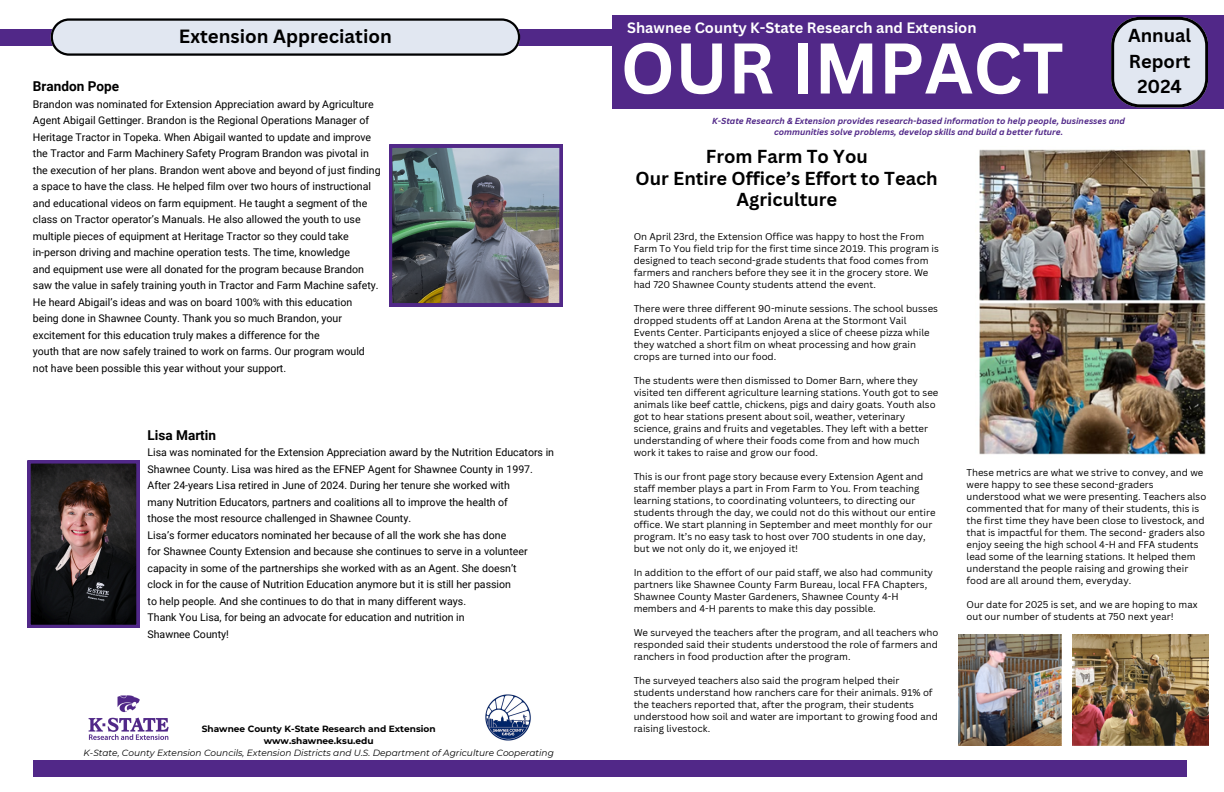
<style>
.page{position:relative;width:1224px;height:792px;background:#fff}
.page>*{position:absolute;margin:0;border:0;box-sizing:border-box;transform-origin:0 0}
.t1{font:700 70.1px "Canva Sans";color:#fff}
.t2{font:700 18.6px "Canva Sans";color:#000}
.t3{font:700 18.3px/25.5px "Canva Sans";color:#000;text-align:center}
.t4{font:700 14.6px "Canva Sans";color:#fff}
.t5{font:700 13.6px "Roboto";color:#000}
.t6{font:10.6px/16.5px "Roboto";color:#000}
.t7{font:9.6px/12px "Canva Sans";color:#000}
.t8{font:italic 9px "Montserrat";color:#000}
.t9{font:700 9px "Montserrat";color:#000}
.t10{font:italic 700 8.5px/11.4px "Canva Sans";color:#512888;text-align:center}
</style>
<div class="page">
<div style="left:0;top:29px;width:1208px;height:16px;background:#512888"></div>
<div style="left:613px;top:15px;width:611px;height:94px;background:#512888"></div>
<svg style="left:1111px;top:17px;width:97px;height:90px;background:#bec0cf"></svg>
<img style="left:979px;top:149px;width:227px;height:306px">
<img style="left:958px;top:635px;width:104px;height:111px">
<img style="left:1073px;top:635px;width:135px;height:110px">
<div style="left:33px;top:760px;width:1153px;height:17px;background:#512888"></div>
<svg style="left:51px;top:18px;width:469px;height:38px;background:#c5cad3"></svg>
<svg style="left:28px;top:461px;width:111px;height:167px;background:#362b32"></svg>
<img style="left:389px;top:145px;width:173px;height:161px">
<img style="left:88px;top:695px;width:81px;height:45px">
<img style="left:485px;top:694px;width:46px;height:47px">
<h4 class="t2" style="left:179px;top:23px;width:214px">Extension Appreciation</h4>
<p class="t5" style="left:33px;top:79px;width:88px">Brandon Pope</p>
<p class="t6" style="left:33px;top:96px;width:349px">Brandon was nominated for Extension Appreciation award by Agriculture Agent Abigail Gettinger. Brandon is the Regional Operations Manager of Heritage Tractor in Topeka. When Abigail wanted to update and improve the Tractor and Farm Machinery Safety Program Brandon was pivotal in the execution of her plans. Brandon went above and beyond of just finding a space to have the class. He helped film over two hours of instructional and educational videos on farm equipment. He taught a segment of the class on Tractor operator’s Manuals. He also allowed the youth to use multiple pieces of equipment at Heritage Tractor so they could take in-person driving and machine operation tests. The time, knowledge<br>and equipment use were all donated for the program because Brandon saw the value in safely training youth in Tractor and Farm Machine safety.<br>He heard Abigail’s ideas and was on board 100% with this education being done in Shawnee County. Thank you so much Brandon, your excitement for this education truly makes a difference for the<br>youth that are now safely trained to work on farms. Our program would not have been possible this year without your support.</p>
<p class="t5" style="left:148px;top:427px;width:70px">Lisa Martin</p>
<p class="t6" style="left:148px;top:444px;width:408px">Lisa was nominated for the Extension Appreciation award by the Nutrition Educators in Shawnee County. Lisa was hired as the EFNEP Agent for Shawnee County in 1997.<br>After 24-years Lisa retired in June of 2024. During her tenure she worked with<br>many Nutrition Educators, partners and coalitions all to improve the health of<br>those the most resource challenged in Shawnee County.<br>Lisa’s former educators nominated her because of all the work she has done<br>for Shawnee County Extension and because she continues to serve in a volunteer capacity in some of the partnerships she worked with as an Agent. She doesn’t<br>clock in for the cause of Nutrition Education anymore but it is still her passion<br>to help people. And she continues to do that in many different ways.<br>Thank You Lisa, for being an advocate for education and nutrition in<br>Shawnee County!</p>
<p class="t9" style="left:202px;top:723px;width:235px">Shawnee County K-State Research and Extension</p>
<p class="t9" style="left:264px;top:735px;width:111px">www.shawnee.ksu.edu</p>
<p class="t8" style="left:84px;top:747px;width:472px">K-State, County Extension Councils, Extension Districts and U.S. Department of Agriculture Cooperating</p>
<h4 class="t4" style="left:627px;top:17px;width:351px">Shawnee County K-State Research and Extension</h4>
<h4 class="t1" style="left:621px;top:19px;width:445px">OUR IMPACT</h4>
<h4 class="t10" style="left:712px;top:115px;width:414px">K-State Research &amp; Extension provides research-based information to help people, businesses and communities solve problems, develop skills and build a better future.</h4>
<h4 class="t3" style="left:636px;top:146px;width:304px;line-height:21.3px">From Farm To You<br>Our Entire Office’s Effort to Teach<br>Agriculture</h4>
<h4 class="t7" style="left:634px;top:230px;width:307px">On April 23rd, the Extension Office was happy to host the From Farm To You field trip for the first time since 2019. This program is designed to teach second-grade students that food comes from farmers and ranchers before they see it in the grocery store. We had 720 Shawnee County students attend the event.</h4>
<h4 class="t7" style="left:634px;top:302px;width:306px">There were three different 90-minute sessions. The school busses dropped students off at Landon Arena at the Stormont Vail Events Center. Participants enjoyed a slice of cheese pizza while they watched a short film on wheat processing and how grain crops are turned into our food.</h4>
<h4 class="t7" style="left:634px;top:374px;width:306px">The students were then dismissed to Domer Barn, where they visited ten different agriculture learning stations. Youth got to see animals like beef cattle, chickens, pigs and dairy goats. Youth also got to hear stations present about soil, weather, veterinary science, grains and fruits and vegetables. They left with a better understanding of where their foods come from and how much work it takes to raise and grow our food.</h4>
<h4 class="t7" style="left:634px;top:470px;width:303px">This is our front page story because every Extension Agent and staff member plays a part in From Farm to You. From teaching learning stations, to coordinating volunteers, to directing our students through the day, we could not do this without our entire office. We start planning in September and meet monthly for our program. It’s no easy task to host over 700 students in one day, but we not only do it, we enjoyed it!</h4>
<p class="t7" style="left:634px;top:566px;width:301px">In addition to the effort of our paid staff, we also had community partners like Shawnee County Farm Bureau, local FFA Chapters, Shawnee County Master Gardeners, Shawnee County 4-H members and 4-H parents to make this day possible.</p>
<h4 class="t7" style="left:634px;top:626px;width:306px;text-align:justify">We surveyed the teachers after the program, and all teachers who responded said their students understood the role of farmers and ranchers in food production after the program.</h4>
<h4 class="t7" style="left:634px;top:674px;width:306px">The surveyed teachers also said the program helped their students understand how ranchers care for their animals. 91% of the teachers reported that, after the program, their students understood how soil and water are important to growing food and raising livestock.</h4>
<h3 class="t3" style="left:1128px;top:22px;width:65px">Annual<br>Report<br>2024</h3>
<p class="t7" style="left:967px;top:466px;width:241px">These metrics are what we strive to convey, and we were happy to see these second-graders understood what we were presenting. Teachers also commented that for many of their students, this is the first time they have been close to livestock, and that is impactful for them. The second- graders also enjoy seeing the high school 4-H and FFA students lead some of the learning stations. It helped them understand the people raising and growing their food are all around them, everyday.</p>
<p class="t7" style="left:967px;top:598px;width:232px">Our date for 2025 is set, and we are hoping to max out our number of students at 750 next year!</p>
</div>
